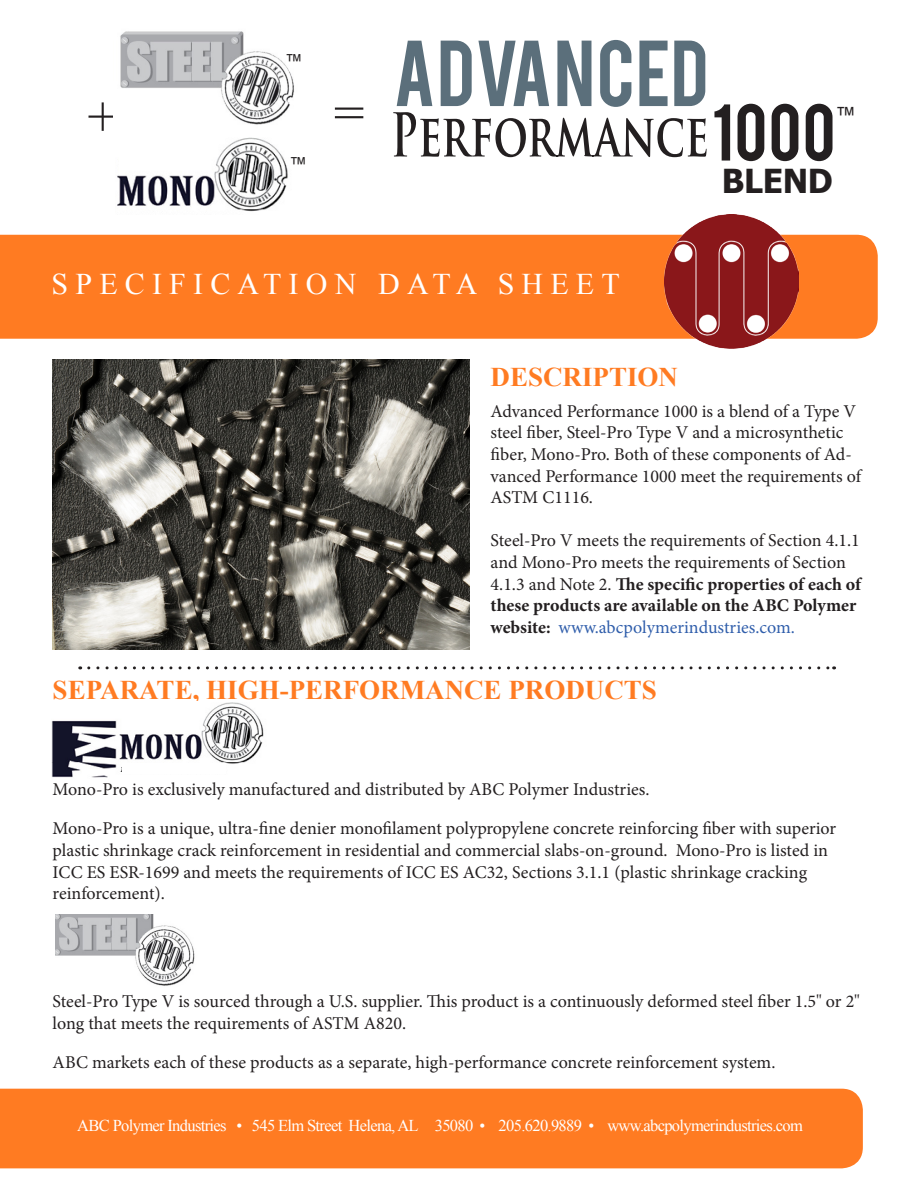
<style>
.page{position:relative;width:918px;height:1188px;background:#fff}
.page>*{position:absolute;margin:0;border:0;box-sizing:border-box;transform-origin:0 0}
.t1{font:73.5px "Bebas";letter-spacing:.015em;color:#5b6f7b}
.t2{font:63px "Bebas";color:#231f20}
.t3{font:54px "Times New Roman";color:#231f20}
.t4{font:700 33px "Tahoma";letter-spacing:-.01em;color:#231f20}
.t5{font:30px "Times New Roman";letter-spacing:.24em;color:#fff}
.t6{font:700 27px "Times New Roman";color:#ff7b22}
.t7{font:21px "Arial";color:#231f20}
.t8{font:18px/21.6px "Minion Pro";color:#231f20}
.t9{font:18px "Arial";color:#231f20}
.t10{font:16.5px "Times New Roman";letter-spacing:-.04em;color:#fff}
.s1{font-weight:700}
.s2{color:#305eab}
</style>
<div class="page">
<div style="left:0;top:1089px;width:863px;height:79px;background:#ff7b22"></div>
<div style="left:0;top:235px;width:878px;height:104px;background:#ff7b22"></div>
<img style="left:664px;top:215px;width:135px;height:134px">
<svg style="left:89px;top:666px;width:746px;height:3px"></svg>
<svg style="left:393px;top:112px;width:314px;height:45px"></svg>
<img style="left:53px;top:360px;width:416px;height:290px">
<img style="left:120px;top:31px;width:174px;height:94px">
<img style="left:117px;top:137px;width:171px;height:75px">
<img style="left:56px;top:915px;width:139px;height:71px">
<img style="left:52px;top:702px;width:212px;height:76px">
<div style="left:122px;top:764px;width:104px;height:10px;background:#fff"></div>
<p class="t9" style="left:285px;top:48px;width:19px">™</p>
<p class="t3" style="left:88px;top:80px;width:32px">+</p>
<p class="t3" style="left:334px;top:76px;width:32px">=</p>
<p class="t9" style="left:289px;top:152px;width:19px">™</p>
<p class="t1" style="left:393px;top:20px;width:317px">ADVANCED</p>
<p class="t2" style="left:712px;top:87px;width:125px">1000</p>
<p class="t7" style="left:835px;top:101px;width:22px">™</p>
<p class="t4" style="left:722px;top:160px;width:112px">BLEND</p>
<p class="t5" style="left:52px;top:263px;width:570px">SPECIFICATION DATA SHEET</p>
<p class="t6" style="left:491px;top:359px;width:189px">DESCRIPTION</p>
<p class="t8" style="left:491px;top:400px;width:372px">Advanced Performance 1000 is a blend of a Type V steel fiber, Steel-Pro Type V and a microsynthetic fiber, Mono-Pro. Both of these components of Ad&shy;vanced Performance 1000 meet the requirements of ASTM C1116.</p>
<p class="t8" style="left:491px;top:530px;width:372px">Steel-Pro V meets the requirements of Section 4.1.1 and Mono-Pro meets the requirements of Section 4.1.3 and Note 2. <span class="s1">The specific properties of each of these products are available on the ABC Polymer website:</span> <span class="s2">www.abcpolymerindustries.com.</span></p>
<p class="t6" style="left:53px;top:672px;width:606px">SEPARATE, HIGH-PERFORMANCE PRODUCTS</p>
<p class="t8" style="left:53px;top:778px;width:598px">Mono-Pro is exclusively manufactured and distributed by ABC Polymer Industries.</p>
<p class="t8" style="left:53px;top:818px;width:785px">Mono-Pro is a unique, ultra-fine denier monofilament polypropylene concrete reinforcing fiber with superior plastic shrinkage crack reinforcement in residential and commercial slabs-on-ground. Mono-Pro is listed in</p>
<p class="t8" style="left:53px;top:861px;width:756px">ICC ES ESR-1699 and meets the requirements of ICC ES AC32, Sections 3.1.1 (plastic shrinkage cracking</p>
<p class="t8" style="left:53px;top:883px;width:114px">reinforcement).</p>
<p class="t8" style="left:53px;top:991px;width:809px">Steel-Pro Type V is sourced through a U.S. supplier. This product is a continuously deformed steel fiber 1.5" or 2" long that meets the requirements of ASTM A820.</p>
<p class="t8" style="left:53px;top:1052px;width:724px">ABC markets each of these products as a separate, high-performance concrete reinforcement system.</p>
<p class="t10" style="left:77px;top:1114px;width:727px">ABC Polymer Industries • 545 Elm Street Helena, AL 35080 • 205.620.9889 • www.abcpolymerindustries.com</p>
</div>
